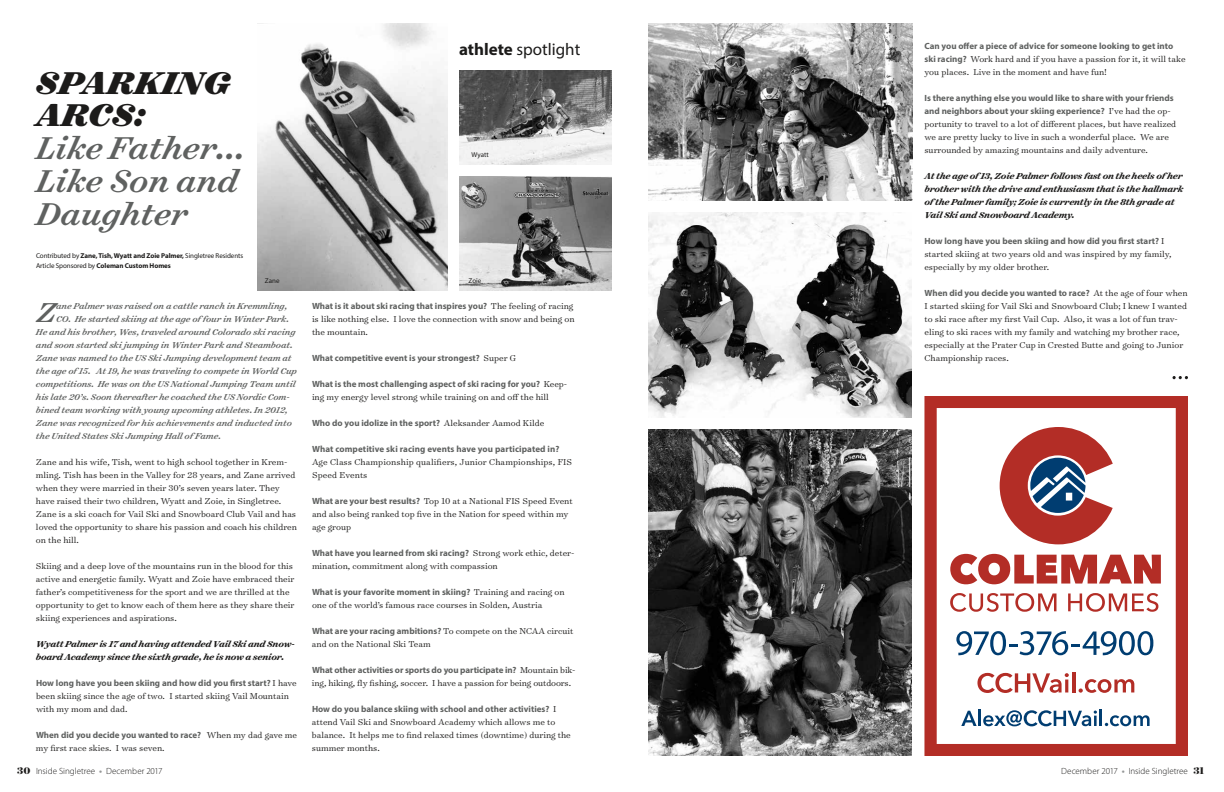
<style>
.page{position:relative;width:1224px;height:792px;background:#fff}
.page>*{position:absolute;margin:0;border:0;box-sizing:border-box;transform-origin:0 0}
.t1{font:italic 500 35.8px/32.8px "Surveyor Text";color:#5f6160}
.t2{font:italic 900 35.8px/32.8px "Surveyor Text";color:#1c1b1a}
.t3{font:italic 500 31.1px "Surveyor Text";color:#5f6160}
.t4{font:17px "Myriad Pro";color:#1c1b1a}
.t5{font:300 9.8px/13px "Surveyor Text";color:#1c1b1a}
.t6{font:italic 500 9.8px "Surveyor Text";letter-spacing:-.01em;color:#5f6160}
.t7{font:italic 700 9.8px/13px "Surveyor Text";letter-spacing:-.02em;color:#1c1b1a}
.t8{font:700 9px/13px "Myriad Pro";color:#5f6160}
.t9{font:300 9px "Myriad Pro";color:#1c1b1a}
.t10{font:7px/10px "Myriad Pro";letter-spacing:-.01em;color:#1c1b1a}
.s1{font-weight:700}
.s2{font-family:"Surveyor Text";font-weight:300;font-size:9.8px;color:#1c1b1a}
.s3{font-family:"Myriad Pro";font-weight:700;font-size:9px;color:#5f6160}
.s4{font-family:"Surveyor Display";font-weight:700;font-size:11px}
.s5{font-weight:700;color:#969898}
</style>
<div class="page">
<svg style="left:1173px;top:376px;width:15px;height:3px"></svg>
<svg style="left:924px;top:396px;width:264px;height:360px"></svg>
<svg style="left:977px;top:673px;width:92px;height:20px"></svg>
<hr style="left:1072px;top:672px;width:3px;height:20px;background:#b32d26">
<svg style="left:1079px;top:679px;width:55px;height:14px"></svg>
<svg style="left:961px;top:711px;width:16px;height:15px"></svg>
<hr style="left:978px;top:710px;width:3px;height:16px;background:#003d71">
<svg style="left:983px;top:710px;width:167px;height:16px"></svg>
<img style="left:459px;top:71px;width:153px;height:93px">
<img style="left:459px;top:176px;width:153px;height:115px">
<img style="left:257px;top:24px;width:190px;height:267px">
<img style="left:648px;top:430px;width:264px;height:326px">
<img style="left:648px;top:24px;width:264px;height:177px">
<img style="left:648px;top:213px;width:264px;height:205px">
<h1 class="t2" style="left:36px;top:65px;width:196px">SPARKING<br>ARCS:</h1>
<h1 class="t1" style="left:36px;top:130px;width:210px">Like Father...<br>Like Son and<br>Daughter</h1>
<p class="t10" style="left:36px;top:250px;width:209px">Contributed by <span class="s1">Zane, Tish, Wyatt and Zoie Palmer,</span> Singletree Residents<br>Article Sponsored by <span class="s1">Coleman Custom Homes</span></p>
<p class="t10" style="left:265px;top:276px;width:16px">Zane</p>
<h2 class="t3" style="left:36px;top:291px;width:22px">Z</h2>
<p class="t6" style="left:56px;top:299px;width:233px">ane Palmer was raised on a cattle ranch in Kremmling,</p>
<p class="t6" style="left:56px;top:312px;width:234px">CO. He started skiing at the age of four in Winter Park.</p>
<p class="t6" style="left:36px;top:325px;width:261px">He and his brother, Wes, traveled around Colorado ski racing</p>
<p class="t6" style="left:36px;top:338px;width:258px">and soon started ski jumping in Winter Park and Steamboat.</p>
<p class="t6" style="left:36px;top:351px;width:257px">Zane was named to the US Ski Jumping development team at</p>
<p class="t6" style="left:36px;top:364px;width:263px">the age of 15. At 19, he was traveling to compete in World Cup</p>
<p class="t6" style="left:36px;top:377px;width:261px">competitions. He was on the US National Jumping Team until</p>
<p class="t6" style="left:36px;top:390px;width:255px">his late 20’s. Soon thereafter he coached the US Nordic Com-</p>
<p class="t6" style="left:36px;top:403px;width:253px">bined team working with young upcoming athletes. In 2012,</p>
<p class="t6" style="left:36px;top:416px;width:257px">Zane was recognized for his achievements and inducted into</p>
<p class="t6" style="left:36px;top:429px;width:187px">the United States Ski Jumping Hall of Fame.</p>
<p class="t5" style="left:36px;top:455px;width:262px">Zane and his wife, Tish, went to high school together in Krem&shy;mling. Tish has been in the Valley for 28 years, and Zane arrived when they were married in their 30’s seven years later. They have raised their two children, Wyatt and Zoie, in Singletree.<br>Zane is a ski coach for Vail Ski and Snowboard Club Vail and has loved the opportunity to share his passion and coach his children on the hill.</p>
<p class="t5" style="left:36px;top:559px;width:260px">Skiing and a deep love of the mountains run in the blood for this active and energetic family. Wyatt and Zoie have embraced their father’s competitiveness for the sport and we are thrilled at the opportunity to get to know each of them here as they share their skiing experiences and aspirations.</p>
<p class="t7" style="left:36px;top:637px;width:260px">Wyatt Palmer is 17 and having attended Vail Ski and Snow&shy;board Academy since the sixth grade, he is now a senior.</p>
<p class="t8" style="left:36px;top:676px;width:262px">How long have you been skiing and how did you first start? <span class="s2">I have</span></p>
<p class="t5" style="left:36px;top:689px;width:254px">been skiing since the age of two. I started skiing Vail Mountain with my mom and dad.</p>
<p class="t8" style="left:36px;top:728px;width:262px">When did you decide you wanted to race? <span class="s2">When my dad gave me</span></p>
<p class="t5" style="left:36px;top:741px;width:130px">my first race skies. I was seven.</p>
<h3 class="t4" style="left:459px;top:39px;width:123px"><span class="s1">athlete</span> spotlight</h3>
<p class="t10" style="left:472px;top:149px;width:19px">Wyatt</p>
<p class="t10" style="left:469px;top:276px;width:14px">Zoie</p>
<p class="t8" style="left:312px;top:299px;width:263px">What is it about ski racing that inspires you? <span class="s2">The feeling of racing</span></p>
<p class="t5" style="left:312px;top:312px;width:264px">is like nothing else. I love the connection with snow and being on the mountain.</p>
<p class="t8" style="left:312px;top:351px;width:206px">What competitive event is your strongest? <span class="s2">Super G</span></p>
<p class="t8" style="left:312px;top:377px;width:257px">What is the most challenging aspect of ski racing for you? <span class="s2">Keep-</span></p>
<p class="t5" style="left:312px;top:390px;width:238px">ing my energy level strong while training on and off the hill</p>
<p class="t8" style="left:312px;top:416px;width:234px">Who do you idolize in the sport? <span class="s2">Aleksander Aamod Kilde</span></p>
<p class="t8" style="left:312px;top:442px;width:249px">What competitive ski racing events have you participated in?</p>
<p class="t5" style="left:312px;top:455px;width:262px">Age Class Championship qualifiers, Junior Championships, FIS<br>Speed Events</p>
<p class="t5" style="left:312px;top:494px;width:262px"><span class="s3">What are your best results?</span> Top 10 at a National FIS Speed Event and also being ranked top five in the Nation for speed within my age group</p>
<p class="t8" style="left:312px;top:546px;width:264px">What have you learned from ski racing? <span class="s2">Strong work ethic, deter-</span></p>
<p class="t5" style="left:312px;top:559px;width:187px">mination, commitment along with compassion</p>
<p class="t8" style="left:312px;top:585px;width:254px">What is your favorite moment in skiing? <span class="s2">Training and racing on</span></p>
<p class="t5" style="left:312px;top:598px;width:232px">one of the world’s famous race courses in Solden, Austria</p>
<p class="t8" style="left:312px;top:624px;width:263px">What are your racing ambitions? <span class="s2">To compete on the NCAA circuit</span></p>
<p class="t5" style="left:312px;top:637px;width:120px">and on the National Ski Team</p>
<p class="t8" style="left:312px;top:663px;width:265px">What other activities or sports do you participate in? <span class="s2">Mountain bik-</span></p>
<p class="t5" style="left:312px;top:676px;width:261px">ing, hiking, fly fishing, soccer. I have a passion for being outdoors.</p>
<p class="t8" style="left:312px;top:702px;width:246px">How do you balance skiing with school and other activities? <span class="s2">I</span></p>
<p class="t5" style="left:312px;top:715px;width:260px">attend Vail Ski and Snowboard Academy which allows me to balance. It helps me to find relaxed times (downtime) during the summer months.</p>
<p class="t8" style="left:924px;top:39px;width:250px">Can you offer a piece of advice for someone looking to get into</p>
<p class="t5" style="left:924px;top:52px;width:263px"><span class="s3">ski racing?</span> Work hard and if you have a passion for it, it will take you places. Live in the moment and have fun!</p>
<p class="t8" style="left:924px;top:91px;width:251px">Is there anything else you would like to share with your friends and neighbors about your skiing experience? <span class="s2">I’ve had the op-</span></p>
<p class="t5" style="left:924px;top:117px;width:253px">portunity to travel to a lot of different places, but have realized we are pretty lucky to live in such a wonderful place. We are surrounded by amazing mountains and daily adventure.</p>
<p class="t7" style="left:924px;top:169px;width:260px">At the age of 13, Zoie Palmer follows fast on the heels of her brother with the drive and enthusiasm that is the hallmark of the Palmer family; Zoie is currently in the 8th grade at Vail Ski and Snowboard Academy.</p>
<p class="t8" style="left:924px;top:234px;width:241px">How long have you been skiing and how did you first start? <span class="s2">I</span></p>
<p class="t5" style="left:924px;top:247px;width:249px">started skiing at two years old and was inspired by my family, especially by my older brother.</p>
<p class="t8" style="left:924px;top:286px;width:265px">When did you decide you wanted to race? <span class="s2">At the age of four when</span></p>
<p class="t5" style="left:924px;top:299px;width:264px">I started skiing for Vail Ski and Snowboard Club; I knew I wanted to ski race after my first Vail Cup. Also, it was a lot of fun trav&shy;eling to ski races with my family and watching my brother race, especially at the Prater Cup in Crested Butte and going to Junior Championship races.</p>
<p class="t9" style="left:17px;top:765px;width:147px"><span class="s4">30</span> Inside Singletree <span class="s5">•</span> December 2017</p>
<p class="t9" style="left:1061px;top:765px;width:144px">December 2017 <span class="s5">•</span> Inside Singletree <span class="s4">31</span></p>
</div>
